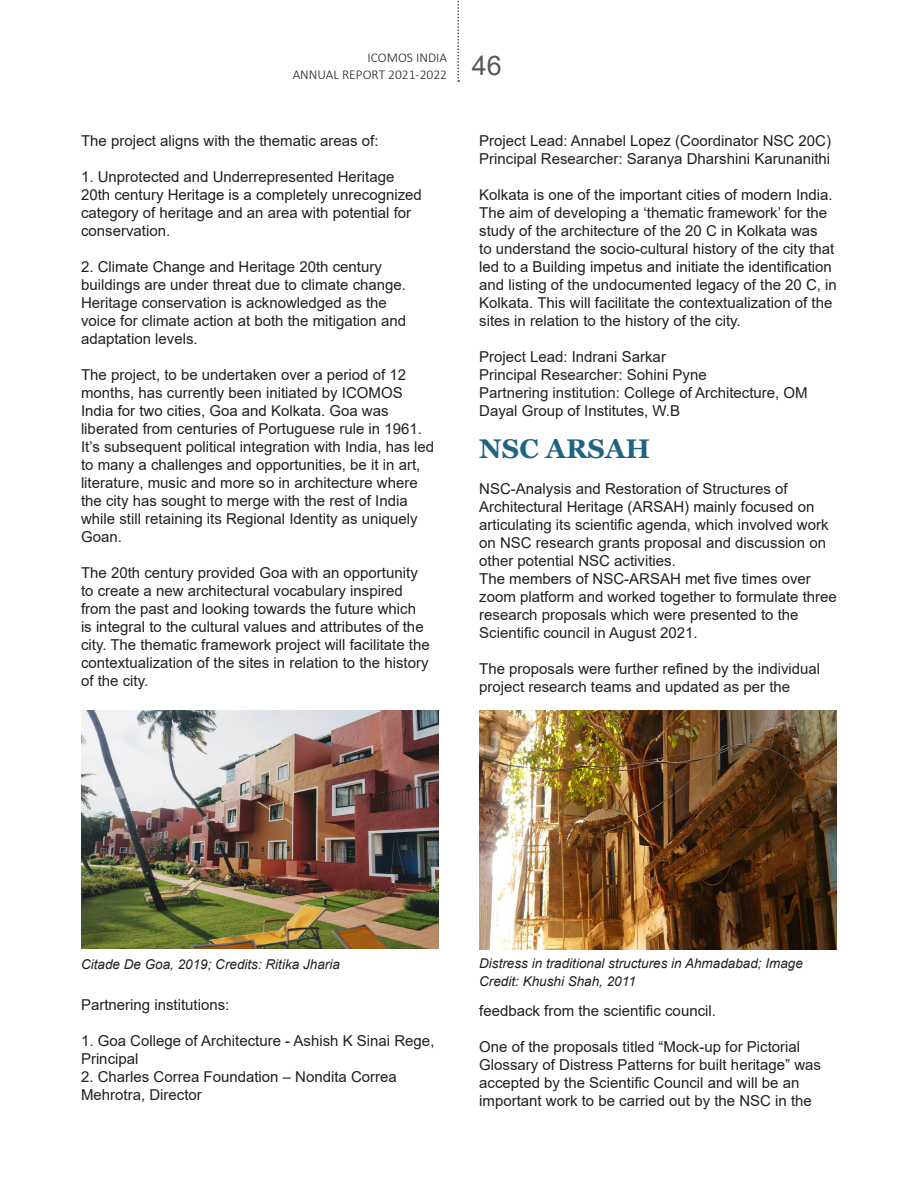
<style>
.page{position:relative;width:918px;height:1188px;background:#fff}
.page>*{position:absolute;margin:0;border:0;box-sizing:border-box;transform-origin:0 0}
.MAIN_SUBHEAD{font:700 27px "Georgia";color:#1f6482}
.t1{font:27px "Arial";color:#57585a}
.BODY_TEXT{font:15px/18px "Arial";color:#231f20}
.MAIN_SUBHEAD-2{font:15px/18px "Arial";color:#231f20}
.t2{font:italic 13.5px/18px "Arial";color:#231f20}
.t3{font:300 13.5px "Calibri";color:#231f20}
</style>
<div class="page">
<svg style="left:457px;top:1px;width:2px;height:81px"></svg>
<img style="left:81px;top:711px;width:358px;height:237px">
<img style="left:479px;top:711px;width:358px;height:238px">
<p class="t3" style="left:367px;top:50px;width:81px">ICOMOS INDIA</p>
<p class="t3" style="left:293px;top:66px;width:156px">ANNUAL REPORT 2021-2022</p>
<p class="BODY_TEXT" style="left:81px;top:132px;width:299px">The project aligns with the thematic areas of:</p>
<p class="BODY_TEXT" style="left:81px;top:168px;width:342px">1. Unprotected and Underrepresented Heritage 20th century Heritage is a completely unrecognized category of heritage and an area with potential for conservation.</p>
<p class="BODY_TEXT" style="left:81px;top:258px;width:327px">2. Climate Change and Heritage 20th century buildings are under threat due to climate change.<br>Heritage conservation is acknowledged as the voice for climate action at both the mitigation and adaptation levels.</p>
<p class="BODY_TEXT" style="left:81px;top:366px;width:355px">The project, to be undertaken over a period of 12 months, has currently been initiated by ICOMOS India for two cities, Goa and Kolkata. Goa was liberated from centuries of Portuguese rule in 1961.<br>It’s subsequent political integration with India, has led to many a challenges and opportunities, be it in art, literature, music and more so in architecture where the city has sought to merge with the rest of India while still retaining its Regional Identity as uniquely Goan.</p>
<p class="BODY_TEXT" style="left:81px;top:564px;width:350px">The 20th century provided Goa with an opportunity to create a new architectural vocabulary inspired from the past and looking towards the future which is integral to the cultural values and attributes of the city. The thematic framework project will facilitate the contextualization of the sites in relation to the history of the city.</p>
<p class="t1" style="left:472px;top:47px;width:32px">46</p>
<p class="BODY_TEXT" style="left:479px;top:132px;width:353px">Project Lead: Annabel Lopez (Coordinator NSC 20C)</p>
<p class="BODY_TEXT" style="left:479px;top:150px;width:352px">Principal Researcher: Saranya Dharshini Karunanithi</p>
<p class="BODY_TEXT" style="left:479px;top:186px;width:359px">Kolkata is one of the important cities of modern India.<br>The aim of developing a ‘thematic framework’ for the study of the architecture of the 20 C in Kolkata was<br>to understand the socio-cultural history of the city that led to a Building impetus and initiate the identification and listing of the undocumented legacy of the 20 C, in Kolkata. This will facilitate the contextualization of the sites in relation to the history of the city.</p>
<p class="BODY_TEXT" style="left:479px;top:348px;width:188px">Project Lead: Indrani Sarkar</p>
<p class="BODY_TEXT" style="left:479px;top:366px;width:229px">Principal Researcher: Sohini Pyne</p>
<p class="BODY_TEXT" style="left:479px;top:384px;width:330px">Partnering institution: College of Architecture, OM<br>Dayal Group of Institutes, W.B</p>
<p class="MAIN_SUBHEAD" style="left:479px;top:431px;width:172px">NSC ARSAH</p>
<p class="MAIN_SUBHEAD-2" style="left:479px;top:480px;width:351px">NSC-Analysis and Restoration of Structures of Architectural Heritage (ARSAH) mainly focused on articulating its scientific agenda, which involved work on NSC research grants proposal and discussion on other potential NSC activities.</p>
<p class="MAIN_SUBHEAD-2" style="left:479px;top:570px;width:359px">The members of NSC-ARSAH met five times over zoom platform and worked together to formulate three research proposals which were presented to the Scientific council in August 2021.</p>
<p class="MAIN_SUBHEAD-2" style="left:479px;top:660px;width:342px">The proposals were further refined by the individual</p>
<p class="MAIN_SUBHEAD-2" style="left:479px;top:678px;width:312px">project research teams and updated as per the</p>
<p class="t2" style="left:81px;top:955px;width:260px">Citade De Goa, 2019; Credits: Ritika Jharia</p>
<p class="t2" style="left:479px;top:955px;width:325px">Distress in traditional structures in Ahmadabad; Image<br>Credit: Khushi Shah, 2011</p>
<p class="BODY_TEXT" style="left:81px;top:996px;width:150px">Partnering institutions:</p>
<p class="BODY_TEXT" style="left:81px;top:1032px;width:355px">1. Goa College of Architecture - Ashish K Sinai Rege,<br>Principal</p>
<p class="BODY_TEXT" style="left:81px;top:1068px;width:317px">2. Charles Correa Foundation – Nondita Correa<br>Mehrotra, Director</p>
<p class="MAIN_SUBHEAD-2" style="left:479px;top:1002px;width:238px">feedback from the scientific council.</p>
<p class="MAIN_SUBHEAD-2" style="left:479px;top:1038px;width:343px">One of the proposals titled “Mock-up for Pictorial Glossary of Distress Patterns for built heritage” was accepted by the Scientific Council and will be an important work to be carried out by the NSC in the</p>
</div>
